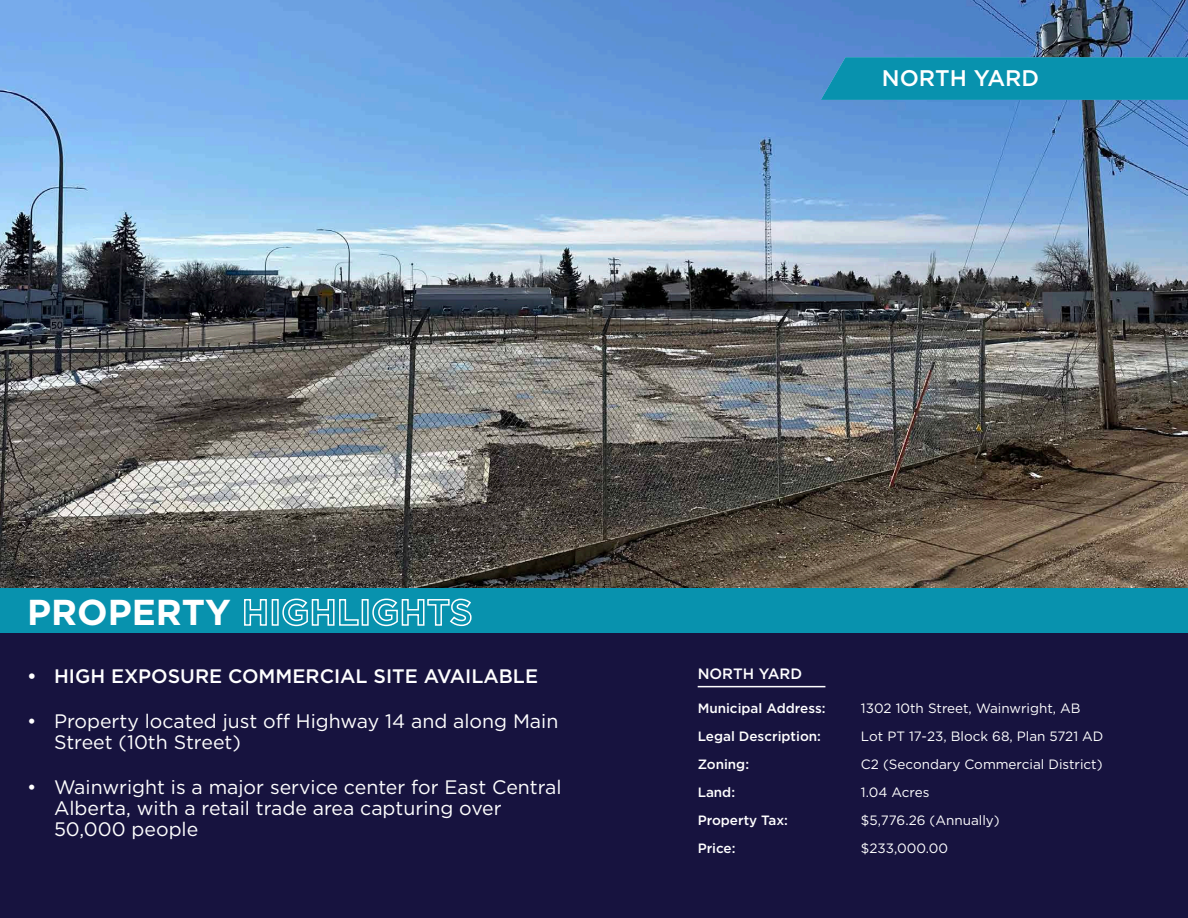
<style>
.page{position:relative;width:1188px;height:918px;background:#fff}
.page>*{position:absolute;margin:0;border:0;box-sizing:border-box;transform-origin:0 0}
.t1{font:700 36px "Gotham";color:#fff}
.Body_Text{font:500 22.65px "Gotham";color:#fff}
.t2{font:19.5px/21px "Gotham";color:#fff}
.t3{font:500 19.5px "Gotham";color:#fff}
.t4{font:500 15px "Gotham";color:#fff}
.t5{font:13.5px "Gotham";color:#fff}
.Body_Text-2{font:500 13.5px "Gotham";color:#fff}
</style>
<div class="page">
<img style="left:0;top:1px;width:1188px;height:588px">
<svg style="left:821px;top:57px;width:367px;height:43px;background:#0b92af"></svg>
<div style="left:0;top:589px;width:1188px;height:45px;background:#0892ae"></div>
<div style="left:0;top:634px;width:1188px;height:284px;background:#17133f"></div>
<hr style="left:698px;top:686px;width:127px;height:1px;background:#fff">
<p class="Body_Text" style="left:882px;top:64px;width:159px">NORTH YARD</p>
<p class="t1" style="left:27px;top:588px;width:447px">PROPERTY HIGHLIGHTS</p>
<p class="t3" style="left:27px;top:663px;width:513px">• HIGH EXPOSURE COMMERCIAL SITE AVAILABLE</p>
<p class="t2" style="left:54px;top:710px;width:506px;text-indent:-27px">• Property located just off Highway 14 and along Main<br>Street (10th Street)</p>
<p class="t2" style="left:54px;top:776px;width:509px;text-indent:-27px">• Wainwright is a major service center for East Central<br>Alberta, with a retail trade area capturing over<br>50,000 people</p>
<p class="t4" style="left:698px;top:664px;width:106px">NORTH YARD</p>
<p class="Body_Text-2" style="left:698px;top:699px;width:129px">Municipal Address:</p>
<p class="t5" style="left:861px;top:699px;width:221px">1302 10th Street, Wainwright, AB</p>
<p class="Body_Text-2" style="left:698px;top:727px;width:125px">Legal Description:</p>
<p class="t5" style="left:861px;top:727px;width:244px">Lot PT 17-23, Block 68, Plan 5721 AD</p>
<p class="Body_Text-2" style="left:698px;top:755px;width:53px">Zoning:</p>
<p class="t5" style="left:861px;top:755px;width:243px">C2 (Secondary Commercial District)</p>
<p class="Body_Text-2" style="left:698px;top:783px;width:39px">Land:</p>
<p class="t5" style="left:861px;top:783px;width:70px">1.04 Acres</p>
<p class="Body_Text-2" style="left:698px;top:811px;width:92px">Property Tax:</p>
<p class="t5" style="left:861px;top:811px;width:140px">$5,776.26 (Annually)</p>
<p class="Body_Text-2" style="left:698px;top:839px;width:39px">Price:</p>
<p class="t5" style="left:861px;top:840px;width:89px">$233,000.00</p>
</div>
